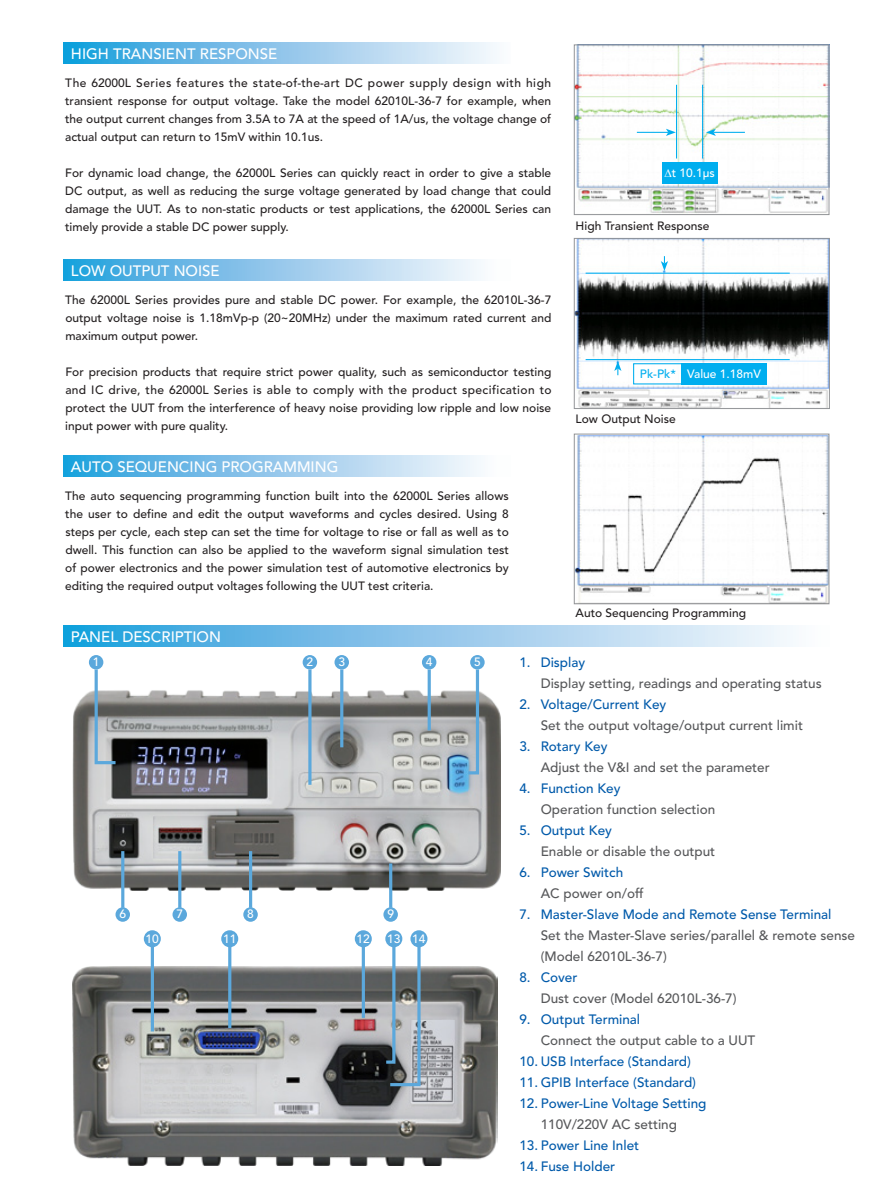
<style>
.page{position:relative;width:893px;height:1191px;background:#fff}
.page>*{position:absolute;margin:0;border:0;box-sizing:border-box;transform-origin:0 0}
.t1{font:500 15px "Avenir";color:#fff}
.t2{font:500 13.5px/21px "Avenir";color:#57585a}
.t3{font:500 13.5px "Avenir";color:#015aaa}
.t4{font:500 12px/18px "Avenir";color:#231f20;text-align:justify}
.t5{font:500 12px/24.3px "Avenir";color:#fff}
.s1{color:#00aeef}
</style>
<div class="page">
<svg style="left:64px;top:259px;width:417px;height:22px;background:#90c9eb"></svg>
<svg style="left:64px;top:455px;width:417px;height:21px;background:#90c9eb"></svg>
<svg style="left:64px;top:43px;width:433px;height:21px;background:#8bc7ea"></svg>
<img style="left:576px;top:47px;width:251px;height:166px">
<div style="left:574px;top:45px;width:255px;height:170px;border:1px solid #939598"></div>
<img style="left:576px;top:436px;width:251px;height:166px">
<div style="left:574px;top:434px;width:255px;height:170px;border:1px solid #939598"></div>
<img style="left:576px;top:240px;width:252px;height:167px">
<div style="left:574px;top:238px;width:256px;height:171px;border:1px solid #939598"></div>
<hr style="left:676px;top:85px;width:1px;height:73px;background:#00aeef">
<hr style="left:702px;top:85px;width:1px;height:73px;background:#00aeef">
<hr style="left:713px;top:132px;width:32px;height:1px;background:#00aeef">
<svg style="left:706px;top:129px;width:10px;height:7px"></svg>
<hr style="left:637px;top:132px;width:31px;height:1px;background:#00aeef">
<svg style="left:666px;top:129px;width:10px;height:7px"></svg>
<div style="left:662px;top:163px;width:55px;height:21px;background:#00aeef"></div>
<div style="left:633px;top:363px;width:50px;height:21px;border:1px solid #00aeef"></div>
<div style="left:682px;top:363px;width:85px;height:21px;background:#00aeef"></div>
<hr style="left:586px;top:273px;width:204px;height:1px;background:#00aeef">
<hr style="left:586px;top:359px;width:204px;height:1px;background:#00aeef">
<svg style="left:661px;top:256px;width:7px;height:15px"></svg>
<svg style="left:614px;top:361px;width:7px;height:14px"></svg>
<img style="left:72px;top:966px;width:425px;height:199px">
<img style="left:73px;top:689px;width:427px;height:201px">
<svg style="left:93px;top:666px;width:26px;height:100px"></svg>
<hr style="left:308px;top:669px;width:3px;height:115px;background:#5ba8dc">
<hr style="left:151px;top:946px;width:3px;height:85px;background:#5ba8dc">
<hr style="left:340px;top:669px;width:3px;height:78px;background:#5ba8dc">
<hr style="left:228px;top:946px;width:3px;height:82px;background:#5ba8dc">
<hr style="left:428px;top:669px;width:3px;height:61px;background:#5ba8dc">
<hr style="left:362px;top:946px;width:3px;height:71px;background:#5ba8dc">
<svg style="left:465px;top:666px;width:16px;height:110px"></svg>
<hr style="left:121px;top:851px;width:3px;height:56px;background:#5ba8dc">
<hr style="left:178px;top:851px;width:3px;height:56px;background:#5ba8dc">
<hr style="left:249px;top:851px;width:3px;height:56px;background:#5ba8dc">
<hr style="left:389px;top:863px;width:3px;height:44px;background:#5ba8dc">
<svg style="left:383px;top:942px;width:39px;height:145px;background:#919ea7"></svg>
<div style="left:89px;top:655px;width:14px;height:14px;background:#5ba8dc;border-radius:50%"></div>
<div style="left:303px;top:655px;width:14px;height:14px;background:#5ba8dc;border-radius:50%"></div>
<div style="left:144px;top:930px;width:17px;height:17px;background:#5ba8dc;border-radius:50%"></div>
<div style="left:334px;top:655px;width:15px;height:14px;background:#5ba8dc;border-radius:50%"></div>
<div style="left:221px;top:930px;width:17px;height:17px;background:#5ba8dc;border-radius:50%"></div>
<div style="left:422px;top:655px;width:14px;height:14px;background:#5ba8dc;border-radius:50%"></div>
<div style="left:355px;top:930px;width:17px;height:17px;background:#5ba8dc;border-radius:50%"></div>
<div style="left:470px;top:655px;width:15px;height:14px;background:#5ba8dc;border-radius:50%"></div>
<div style="left:410px;top:930px;width:17px;height:17px;background:#5ba8dc;border-radius:50%"></div>
<div style="left:116px;top:907px;width:14px;height:14px;background:#5ba8dc;border-radius:50%"></div>
<div style="left:173px;top:907px;width:14px;height:14px;background:#5ba8dc;border-radius:50%"></div>
<div style="left:243px;top:907px;width:15px;height:14px;background:#5ba8dc;border-radius:50%"></div>
<div style="left:383px;top:907px;width:15px;height:14px;background:#5ba8dc;border-radius:50%"></div>
<div style="left:385px;top:930px;width:17px;height:17px;background:#5ba8dc;border-radius:50%"></div>
<svg style="left:64px;top:625px;width:729px;height:21px;background:#8dc8eb"></svg>
<p class="t1" style="left:71px;top:46px;width:208px">HIGH TRANSIENT RESPONSE</p>
<p class="t4" style="left:65px;top:74px;width:488px">The 62000L Series features the state-of-the-art DC power supply design with high transient response for output voltage. Take the model 62010L-36-7 for example, when the output current changes from 3.5A to 7A at the speed of 1A/us, the voltage change of actual output can return to 15mV within 10.1us.</p>
<p class="t4" style="left:65px;top:164px;width:488px">For dynamic load change, the 62000L Series can quickly react in order to give a stable DC output, as well as reducing the surge voltage generated by load change that could damage the UUT. As to non-static products or test applications, the 62000L Series can timely provide a stable DC power supply.</p>
<p class="t1" style="left:71px;top:262px;width:150px">LOW OUTPUT NOISE</p>
<p class="t4" style="left:65px;top:291px;width:488px">The 62000L Series provides pure and stable DC power. For example, the 62010L-36-7 output voltage noise is 1.18mVp-p (20~20MHz) under the maximum rated current and maximum output power.</p>
<p class="t4" style="left:65px;top:363px;width:488px">For precision products that require strict power quality, such as semiconductor testing and IC drive, the 62000L Series is able to comply with the product specification to protect the UUT from the interference of heavy noise providing low ripple and low noise input power with pure quality.</p>
<p class="t1" style="left:71px;top:458px;width:269px">AUTO SEQUENCING PROGRAMMING</p>
<p class="t4" style="left:65px;top:487px;width:445px">The auto sequencing programming function built into the 62000L Series allows the user to define and edit the output waveforms and cycles desired. Using 8 steps per cycle, each step can set the time for voltage to rise or fall as well as to dwell. This function can also be applied to the waveform signal simulation test of power electronics and the power simulation test of automotive electronics by editing the required output voltages following the UUT test criteria.</p>
<p class="t1" style="left:71px;top:628px;width:152px">PANEL DESCRIPTION</p>
<p class="t5" style="left:664px;top:161px;width:52px">∆t 10.1µs</p>
<p class="t4" style="left:576px;top:217px;width:136px">High Transient Response</p>
<p class="t5" style="left:640px;top:362px;width:123px"><span class="s1">Pk-Pk*</span> Value 1.18mV</p>
<p class="t4" style="left:576px;top:410px;width:102px">Low Output Noise</p>
<p class="t4" style="left:576px;top:604px;width:172px">Auto Sequencing Programming</p>
<p class="t5" style="left:93px;top:650px;width:8px">1</p>
<p class="t5" style="left:307px;top:650px;width:8px">2</p>
<p class="t5" style="left:338px;top:650px;width:8px">3</p>
<p class="t5" style="left:426px;top:650px;width:8px">4</p>
<p class="t5" style="left:119px;top:902px;width:8px">6</p>
<p class="t5" style="left:176px;top:902px;width:8px">7</p>
<p class="t5" style="left:247px;top:902px;width:8px">8</p>
<p class="t5" style="left:387px;top:902px;width:15px">9<br>13</p>
<p class="t5" style="left:357px;top:926px;width:15px">12</p>
<p class="t5" style="left:146px;top:926px;width:15px">10</p>
<p class="t5" style="left:223px;top:926px;width:15px">11</p>
<p class="t5" style="left:412px;top:926px;width:15px">14</p>
<p class="t5" style="left:474px;top:650px;width:8px">5</p>
<p class="t3" style="left:519px;top:654px;width:67px">1. Display</p>
<p class="t2" style="left:541px;top:673px;width:283px">Display setting, readings and operating status</p>
<p class="t3" style="left:519px;top:696px;width:148px">2. Voltage/Current Key</p>
<p class="t2" style="left:541px;top:715px;width:264px">Set the output voltage/output current limit</p>
<p class="t3" style="left:519px;top:738px;width:90px">3. Rotary Key</p>
<p class="t2" style="left:541px;top:757px;width:231px">Adjust the V&amp;I and set the parameter</p>
<p class="t3" style="left:519px;top:780px;width:103px">4. Function Key</p>
<p class="t2" style="left:541px;top:799px;width:176px">Operation function selection</p>
<p class="t3" style="left:519px;top:822px;width:94px">5. Output Key</p>
<p class="t2" style="left:541px;top:841px;width:176px">Enable or disable the output</p>
<p class="t3" style="left:519px;top:864px;width:105px">6. Power Switch</p>
<p class="t2" style="left:541px;top:883px;width:105px">AC power on/off</p>
<p class="t3" style="left:519px;top:906px;width:314px">7. Master-Slave Mode and Remote Sense Terminal</p>
<p class="t2" style="left:541px;top:925px;width:316px">Set the Master-Slave series/parallel &amp; remote sense (Model 62010L-36-7)</p>
<p class="t3" style="left:519px;top:969px;width:60px">8. Cover</p>
<p class="t2" style="left:541px;top:988px;width:197px">Dust cover (Model 62010L-36-7)</p>
<p class="t3" style="left:519px;top:1011px;width:122px">9. Output Terminal</p>
<p class="t2" style="left:541px;top:1030px;width:216px">Connect the output cable to a UUT</p>
<p class="t3" style="left:519px;top:1053px;width:173px">10. USB Interface (Standard)</p>
<p class="t3" style="left:519px;top:1074px;width:178px">11. GPIB Interface (Standard)</p>
<p class="t3" style="left:519px;top:1095px;width:189px">12. Power-Line Voltage Setting</p>
<p class="t2" style="left:541px;top:1114px;width:138px">110V/220V AC setting</p>
<p class="t3" style="left:519px;top:1137px;width:121px">13. Power Line Inlet</p>
<p class="t3" style="left:519px;top:1158px;width:97px">14. Fuse Holder</p>
</div>
